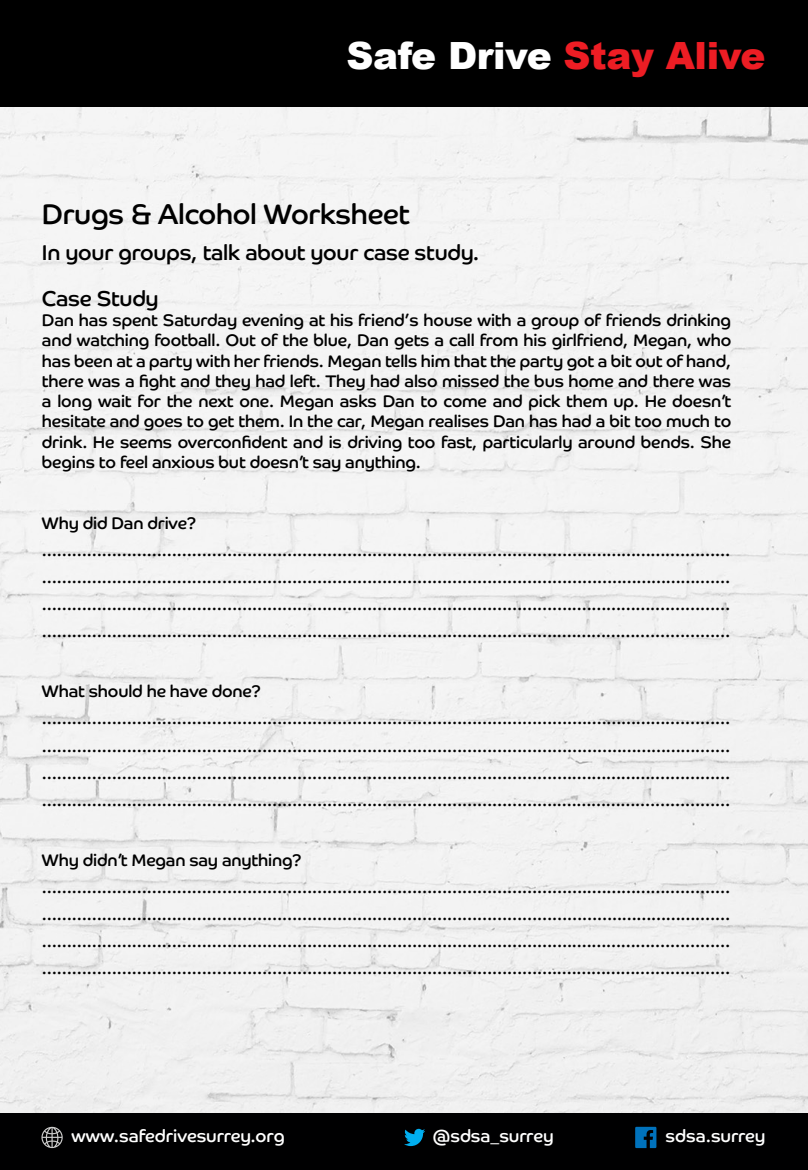
<style>
.page{position:relative;width:808px;height:1170px;background:#fff}
.page>*{position:absolute;margin:0;border:0;box-sizing:border-box;transform-origin:0 0}
.t1{font:900 37.5px "Arial";letter-spacing:-.01em;color:#fff}
.t2{font:28.35px "Co Headline";letter-spacing:-.01em;color:#000}
.t3{font:21.6px/46.2px "Co Headline";letter-spacing:-.01em;color:#000}
.t4{font:17.55px "Co Headline";color:#fff}
.t5{font:16.8px/27px "Co Headline";letter-spacing:-.01em;color:#000}
.s1{color:#ed1d24}
</style>
<div class="page">
<img style="left:0;top:106px;width:808px;height:1007px">
<div style="left:0;top:1113px;width:808px;height:56px;background:#000001"></div>
<svg style="left:635px;top:1126px;width:21px;height:21px"></svg>
<svg style="left:404px;top:1128px;width:21px;height:17px"></svg>
<div style="left:0;top:0;width:808px;height:106px;background:#000"></div>
<svg style="left:41px;top:1126px;width:22px;height:21px"></svg>
<h1 class="t1" style="left:346px;top:29px;width:421px">Safe Drive <span class="s1">Stay Alive</span></h1>
<h2 class="t2" style="left:42px;top:197px;width:369px">Drugs &amp; Alcohol Worksheet</h2>
<p class="t3" style="left:42px;top:229px;width:439px">In your groups, talk about your case study.<br>Case Study</p>
<p class="t5" style="left:42px;top:310px;width:691px;line-height:20.2px;text-align:justify">Dan has spent Saturday evening at his friend’s house with a group of friends drinking and watching football. Out of the blue, Dan gets a call from his girlfriend, Megan, who has been at a party with her friends. Megan tells him that the party got a bit out of hand, there was a fight and they had left. They had also missed the bus home and there was a long wait for the next one. Megan asks Dan to come and pick them up. He doesn’t hesitate and goes to get them. In the car, Megan realises Dan has had a bit too much to drink. He seems overconfident and is driving too fast, particularly around bends. She begins to feel anxious but doesn’t say anything.</p>
<p class="t5" style="left:42px;top:509px;width:690px">Why did Dan drive? ………………………………………………………………………………………………..................………… ……………………………………………………………………………………………………..................…… ……………………………………………………………………………………………..................…………… …………………………………………………………………………………………..................………………</p>
<p class="t5" style="left:42px;top:678px;width:690px">What should he have done? ………………………………………………………………………………………………..................………… ……………………………………………………………………………………………………..................…… ……………………………………………………………………………………………..................…………… …………………………………………………………………………………………..................………………</p>
<p class="t5" style="left:42px;top:846px;width:690px">Why didn’t Megan say anything? ………………………………………………………………………………………………..................………… ……………………………………………………………………………………………………..................…… ……………………………………………………………………………………………..................…………… …………………………………………………………………………………………..................………………</p>
<p class="t4" style="left:71px;top:1125px;width:215px">www.safedrivesurrey.org</p>
<p class="t4" style="left:433px;top:1125px;width:122px">@sdsa_surrey</p>
<p class="t4" style="left:665px;top:1125px;width:101px">sdsa.surrey</p>
</div>
